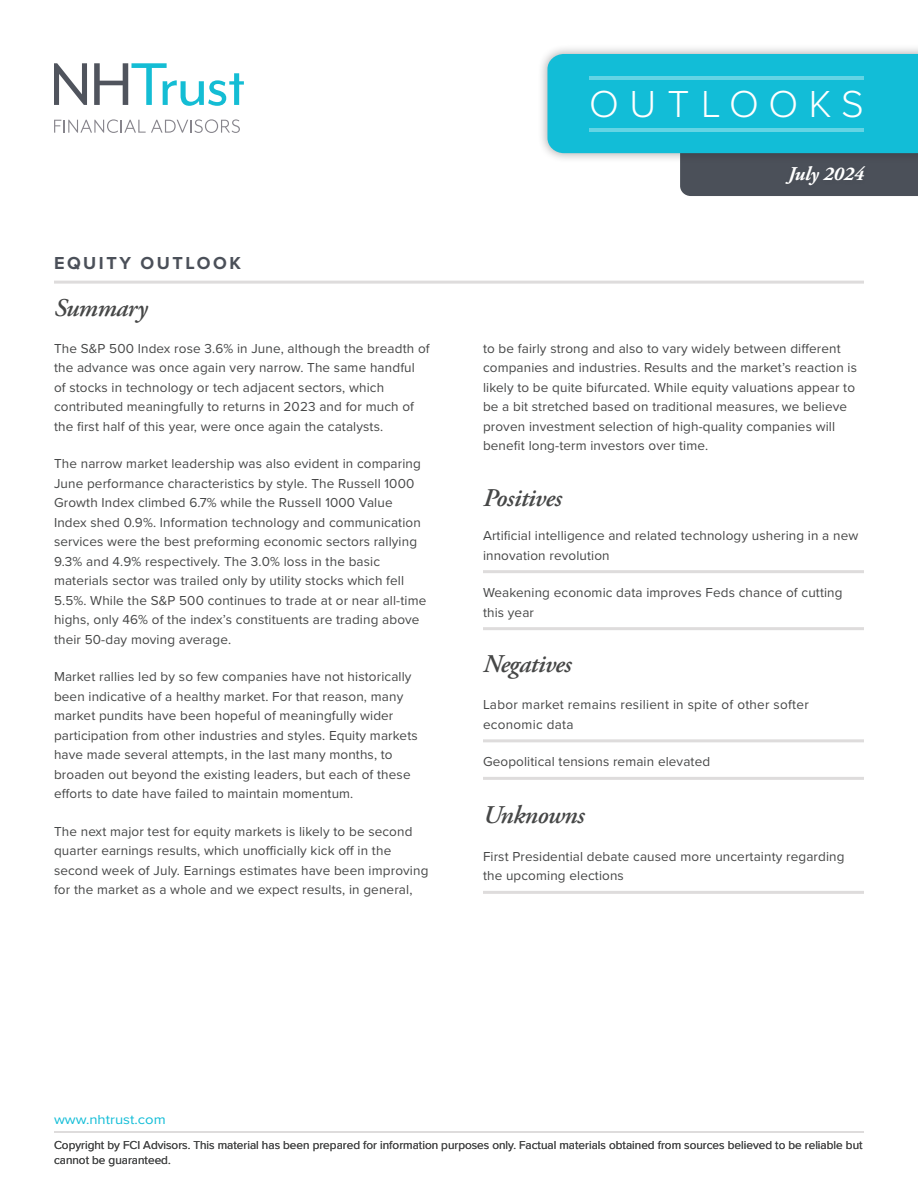
<style>
.page{position:relative;width:918px;height:1188px;background:#fff}
.page>*{position:absolute;margin:0;border:0;box-sizing:border-box;transform-origin:0 0}
.t1{font:300 39px "Proxima Nova";letter-spacing:.265em;color:#fff}
.bullets-square{font:italic 600 25.5px "Adobe Garamond Pro";letter-spacing:-.02em;color:#464747}
.palatino-main{font:italic 600 25.5px "Adobe Garamond Pro";letter-spacing:-.02em;color:#464747}
.t2{font:italic 700 19.5px "Adobe Garamond Pro";color:#fff}
.t3{font:700 18px "Proxima Nova";letter-spacing:.14em;color:#4b5059}
.palatino-main-2{font:13.5px/19.5px "Proxima Nova";letter-spacing:.01em;color:#464747}
.bullets-square-2{font:13.5px/19.5px "Proxima Nova";letter-spacing:.01em;color:#464747}
.t4{font:13.5px "Proxima Nova";color:#12bdd7;scale:1.1 1}
.t5{font:12px/14.4px "Proxima Nova";color:#464747}
</style>
<div class="page">
<div style="left:538px;top:44px;width:380px;height:119px;background:#231f20;opacity:.38"></div>
<svg style="left:547px;top:54px;width:371px;height:142px;background:#37b2c7"></svg>
<hr style="left:590px;top:76px;width:274px;height:4px;background:#64d4e4">
<hr style="left:590px;top:128px;width:274px;height:4px;background:#64d4e4">
<div style="left:781px;top:162px;width:88px;height:29px;background:#4a4f58"></div>
<hr style="left:483px;top:570px;width:381px;height:3px;background:#dedcdc">
<hr style="left:483px;top:627px;width:381px;height:3px;background:#dedcdc">
<hr style="left:483px;top:739px;width:381px;height:3px;background:#dedcdc">
<hr style="left:483px;top:777px;width:381px;height:3px;background:#dedcdc">
<hr style="left:483px;top:891px;width:381px;height:3px;background:#dedcdc">
<hr style="left:54px;top:281px;width:810px;height:3px;background:#dedcdc">
<hr style="left:54px;top:1131px;width:810px;height:2px;background:#dedcdc">
<svg style="left:54px;top:63px;width:33px;height:42px"></svg>
<svg style="left:94px;top:63px;width:150px;height:43px"></svg>
<svg style="left:54px;top:119px;width:186px;height:14px"></svg>
<h1 class="t1" style="left:589px;top:75px;width:276px">OUTLOOKS</h1>
<p class="t3" style="left:54px;top:249px;width:189px">EQUITY OUTLOOK</p>
<p class="bullets-square" style="left:54px;top:293px;width:95px">Summary</p>
<p class="palatino-main-2" style="left:54px;top:338px;width:377px">The S&amp;P 500 Index rose 3.6% in June, although the breadth of the advance was once again very narrow. The same handful of stocks in technology or tech adjacent sectors, which contributed meaningfully to returns in 2023 and for much of the first half of this year, were once again the catalysts.</p>
<p class="palatino-main-2" style="left:54px;top:454px;width:374px">The narrow market leadership was also evident in comparing June performance characteristics by style. The Russell 1000<br>Growth Index climbed 6.7% while the Russell 1000 Value Index shed 0.9%. Information technology and communication services were the best preforming economic sectors rallying 9.3% and 4.9% respectively. The 3.0% loss in the basic materials sector was trailed only by utility stocks which fell 5.5%. While the S&amp;P 500 continues to trade at or near all-time highs, only 46% of the index’s constituents are trading above their 50-day moving average.</p>
<p class="palatino-main-2" style="left:54px;top:667px;width:365px">Market rallies led by so few companies have not historically been indicative of a healthy market. For that reason, many market pundits have been hopeful of meaningfully wider participation from other industries and styles. Equity markets have made several attempts, in the last many months, to broaden out beyond the existing leaders, but each of these efforts to date have failed to maintain momentum.</p>
<p class="palatino-main-2" style="left:54px;top:821px;width:376px">The next major test for equity markets is likely to be second quarter earnings results, which unofficially kick off in the second week of July. Earnings estimates have been improving for the market as a whole and we expect results, in general,</p>
<h3 class="t2" style="left:788px;top:162px;width:77px">July 2024</h3>
<p class="palatino-main-2" style="left:483px;top:338px;width:376px">to be fairly strong and also to vary widely between different companies and industries. Results and the market’s reaction is likely to be quite bifurcated. While equity valuations appear to be a bit stretched based on traditional measures, we believe proven investment selection of high-quality companies will benefit long-term investors over time.</p>
<p class="palatino-main" style="left:483px;top:483px;width:80px">Positives</p>
<p class="bullets-square-2" style="left:483px;top:525px;width:377px">Artificial intelligence and related technology ushering in a new innovation revolution</p>
<p class="bullets-square-2" style="left:483px;top:582px;width:361px">Weakening economic data improves Feds chance of cutting this year</p>
<p class="bullets-square" style="left:483px;top:649px;width:90px">Negatives</p>
<p class="bullets-square-2" style="left:483px;top:695px;width:327px">Labor market remains resilient in spite of other softer economic data</p>
<p class="bullets-square-2" style="left:483px;top:752px;width:229px">Geopolitical tensions remain elevated</p>
<p class="bullets-square" style="left:483px;top:801px;width:103px">Unknowns</p>
<p class="bullets-square-2" style="left:483px;top:846px;width:363px">First Presidential debate caused more uncertainty regarding the upcoming elections</p>
<p class="t4" style="left:54px;top:1109px;width:103px">www.nhtrust.com</p>
<p class="t5" style="left:54px;top:1138px;width:810px">Copyright by FCI Advisors. This material has been prepared for information purposes only. Factual materials obtained from sources believed to be reliable but cannot be guaranteed.</p>
</div>
